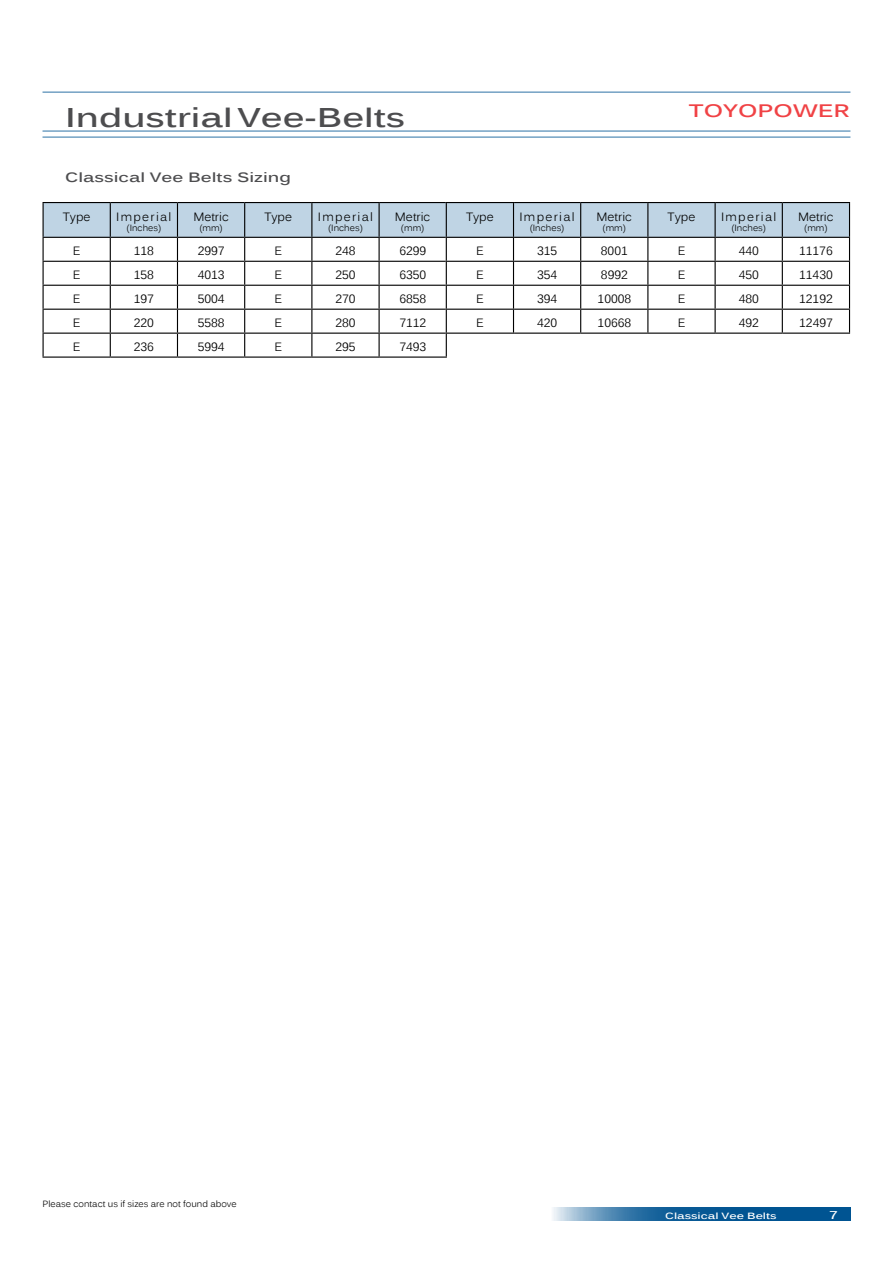
<style>
.page{position:relative;width:893px;height:1263px;background:#fff}
.page>*{position:absolute;margin:0;border:0;box-sizing:border-box;transform-origin:0 0}
.t1{font:700 27px "Kalinga";color:#4d4d4f;scale:1.33 1}
.t2{font:700 18px "Kalinga";color:#f04245;scale:1.33 1}
.t3{font:700 13.5px "Kalinga";color:#4d4d4f;scale:1.33 1}
.t4{font:12px "Kalinga";color:#000}
.t5{font:12px "Kalinga";letter-spacing:.105em;color:#000}
.t6{font:700 11.25px "Kalinga";color:#fff;scale:1.33 1}
.t7{font:9px "Kalinga";color:#000}
.t8{font:700 9px "Kalinga";color:#fff;scale:1.33 1}
</style>
<div class="page">
<hr style="left:43px;top:202px;width:67px;height:1px;background:#000">
<hr style="left:110px;top:202px;width:67px;height:1px;background:#000">
<hr style="left:177px;top:202px;width:68px;height:1px;background:#000">
<hr style="left:245px;top:202px;width:67px;height:1px;background:#000">
<hr style="left:312px;top:202px;width:67px;height:1px;background:#000">
<hr style="left:379px;top:202px;width:67px;height:1px;background:#000">
<hr style="left:514px;top:202px;width:67px;height:1px;background:#000">
<hr style="left:581px;top:202px;width:67px;height:1px;background:#000">
<hr style="left:648px;top:202px;width:67px;height:1px;background:#000">
<hr style="left:715px;top:202px;width:67px;height:1px;background:#000">
<hr style="left:782px;top:202px;width:68px;height:1px;background:#000">
<hr style="left:43px;top:356px;width:67px;height:2px;background:#000">
<hr style="left:110px;top:356px;width:67px;height:2px;background:#000">
<hr style="left:177px;top:356px;width:68px;height:2px;background:#000">
<hr style="left:245px;top:356px;width:67px;height:2px;background:#000">
<hr style="left:312px;top:356px;width:67px;height:2px;background:#000">
<hr style="left:379px;top:356px;width:68px;height:2px;background:#000">
<hr style="left:446px;top:202px;width:68px;height:1px;background:#000">
<svg style="left:43px;top:203px;width:807px;height:153px"></svg>
<hr style="left:446px;top:333px;width:68px;height:1px;background:#000">
<svg style="left:553px;top:1207px;width:297px;height:13px;background:#286ea2"></svg>
<hr style="left:43px;top:91px;width:807px;height:2px;background:#73a1c3">
<hr style="left:43px;top:136px;width:807px;height:2px;background:#73a1c3">
<hr style="left:43px;top:130px;width:807px;height:2px;background:#73a1c3">
<h1 class="t1" style="left:65px;top:100px;width:257px">Industrial Vee-Belts</h1>
<h2 class="t2" style="left:689px;top:99px;width:122px">TOYOPOWER</h2>
<p class="t3" style="left:65px;top:168px;width:171px">Classical Vee Belts Sizing</p>
<p class="t4" style="left:63px;top:209px;width:29px">Type</p>
<p class="t5" style="left:116px;top:209px;width:57px">Imperial</p>
<p class="t7" style="left:127px;top:222px;width:36px">(Inches)</p>
<p class="t4" style="left:193px;top:209px;width:37px">Metric</p>
<p class="t7" style="left:199px;top:222px;width:25px">(mm)</p>
<p class="t4" style="left:264px;top:209px;width:29px">Type</p>
<p class="t5" style="left:318px;top:209px;width:57px">Imperial</p>
<p class="t7" style="left:328px;top:222px;width:36px">(Inches)</p>
<p class="t4" style="left:395px;top:209px;width:37px">Metric</p>
<p class="t7" style="left:401px;top:222px;width:25px">(mm)</p>
<p class="t4" style="left:466px;top:209px;width:29px">Type</p>
<p class="t5" style="left:519px;top:209px;width:57px">Imperial</p>
<p class="t7" style="left:530px;top:222px;width:36px">(Inches)</p>
<p class="t4" style="left:597px;top:209px;width:37px">Metric</p>
<p class="t7" style="left:603px;top:222px;width:25px">(mm)</p>
<p class="t4" style="left:668px;top:209px;width:29px">Type</p>
<p class="t5" style="left:721px;top:209px;width:57px">Imperial</p>
<p class="t7" style="left:731px;top:222px;width:36px">(Inches)</p>
<p class="t4" style="left:798px;top:209px;width:37px">Metric</p>
<p class="t7" style="left:804px;top:222px;width:25px">(mm)</p>
<p class="t4" style="left:73px;top:243px;width:9px">E</p>
<p class="t4" style="left:134px;top:243px;width:22px">118</p>
<p class="t4" style="left:198px;top:243px;width:28px">2997</p>
<p class="t4" style="left:274px;top:243px;width:9px">E</p>
<p class="t4" style="left:335px;top:243px;width:22px">248</p>
<p class="t4" style="left:399px;top:243px;width:28px">6299</p>
<p class="t4" style="left:476px;top:243px;width:9px">E</p>
<p class="t4" style="left:537px;top:243px;width:22px">315</p>
<p class="t4" style="left:601px;top:243px;width:28px">8001</p>
<p class="t4" style="left:678px;top:243px;width:9px">E</p>
<p class="t4" style="left:739px;top:243px;width:22px">440</p>
<p class="t4" style="left:799px;top:243px;width:35px">11176</p>
<p class="t4" style="left:73px;top:267px;width:9px">E</p>
<p class="t4" style="left:134px;top:267px;width:22px">158</p>
<p class="t4" style="left:198px;top:267px;width:28px">4013</p>
<p class="t4" style="left:274px;top:267px;width:9px">E</p>
<p class="t4" style="left:335px;top:267px;width:22px">250</p>
<p class="t4" style="left:399px;top:267px;width:28px">6350</p>
<p class="t4" style="left:476px;top:267px;width:9px">E</p>
<p class="t4" style="left:537px;top:267px;width:22px">354</p>
<p class="t4" style="left:601px;top:267px;width:28px">8992</p>
<p class="t4" style="left:678px;top:267px;width:9px">E</p>
<p class="t4" style="left:739px;top:267px;width:22px">450</p>
<p class="t4" style="left:799px;top:267px;width:35px">11430</p>
<p class="t4" style="left:73px;top:291px;width:9px">E</p>
<p class="t4" style="left:134px;top:291px;width:22px">197</p>
<p class="t4" style="left:198px;top:291px;width:28px">5004</p>
<p class="t4" style="left:275px;top:291px;width:9px">E</p>
<p class="t4" style="left:335px;top:291px;width:22px">270</p>
<p class="t4" style="left:399px;top:291px;width:28px">6858</p>
<p class="t4" style="left:476px;top:291px;width:9px">E</p>
<p class="t4" style="left:537px;top:291px;width:22px">394</p>
<p class="t4" style="left:598px;top:291px;width:35px">10008</p>
<p class="t4" style="left:678px;top:291px;width:9px">E</p>
<p class="t4" style="left:739px;top:291px;width:22px">480</p>
<p class="t4" style="left:799px;top:291px;width:35px">12192</p>
<p class="t4" style="left:73px;top:315px;width:9px">E</p>
<p class="t4" style="left:134px;top:315px;width:22px">220</p>
<p class="t4" style="left:198px;top:315px;width:28px">5588</p>
<p class="t4" style="left:275px;top:315px;width:9px">E</p>
<p class="t4" style="left:336px;top:315px;width:22px">280</p>
<p class="t4" style="left:399px;top:315px;width:28px">7112</p>
<p class="t4" style="left:476px;top:315px;width:9px">E</p>
<p class="t4" style="left:537px;top:315px;width:22px">420</p>
<p class="t4" style="left:598px;top:315px;width:35px">10668</p>
<p class="t4" style="left:678px;top:315px;width:9px">E</p>
<p class="t4" style="left:739px;top:315px;width:22px">492</p>
<p class="t4" style="left:799px;top:315px;width:35px">12497</p>
<p class="t4" style="left:73px;top:339px;width:9px">E</p>
<p class="t4" style="left:134px;top:339px;width:22px">236</p>
<p class="t4" style="left:198px;top:339px;width:28px">5994</p>
<p class="t4" style="left:275px;top:339px;width:9px">E</p>
<p class="t4" style="left:336px;top:339px;width:22px">295</p>
<p class="t4" style="left:399px;top:339px;width:28px">7493</p>
<p class="t7" style="left:43px;top:1198px;width:196px">Please contact us if sizes are not found above</p>
<p class="t8" style="left:665px;top:1210px;width:85px">Classical Vee Belts</p>
<p class="t6" style="left:829px;top:1207px;width:8px">7</p>
</div>
